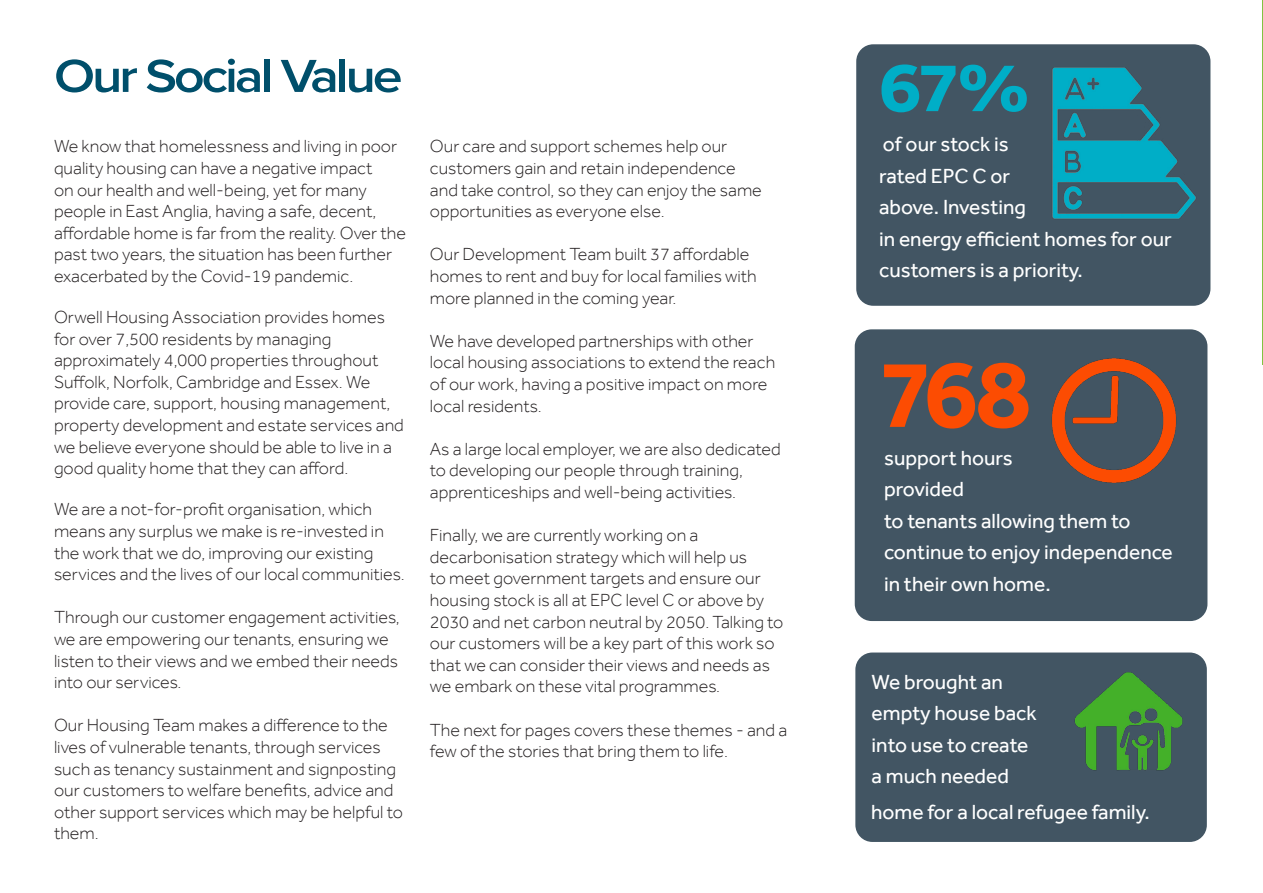
<style>
.page{position:relative;width:1263px;height:893px;background:#fff}
.page>*{position:absolute;margin:0;border:0;box-sizing:border-box;transform-origin:0 0}
.t1{font:700 99px "Effra";color:#fc4c02}
.t2{font:700 72px "Effra";color:#00aec7;scale:1.12 1}
.t3{font:600 48px "Proxima Nova";letter-spacing:-.06em;color:#004f6b;scale:1.12 1}
.t4{font:21px/31.5px "Effra";color:#fff}
.t5{font:300 18px/21.6px "Effra";color:#231f20}
</style>
<div class="page">
<div style="left:855px;top:329px;width:352px;height:292px;background:#425563;border-radius:17px"></div>
<img style="left:1051px;top:358px;width:126px;height:125px">
<div style="left:856px;top:44px;width:354px;height:262px;background:#425563;border-radius:17px"></div>
<img style="left:1052px;top:67px;width:144px;height:152px">
<div style="left:855px;top:652px;width:352px;height:190px;background:#425563;border-radius:17px"></div>
<img style="left:1074px;top:672px;width:109px;height:99px">
<p class="t3" style="left:54px;top:40px;width:313px">Our Social Value</p>
<p class="t5" style="left:54px;top:135px;width:354px">We know that homelessness and living in poor quality housing can have a negative impact<br>on our health and well-being, yet for many people in East Anglia, having a safe, decent, affordable home is far from the reality. Over the past two years, the situation has been further exacerbated by the Covid-19 pandemic.</p>
<p class="t5" style="left:54px;top:306px;width:351px">Orwell Housing Association provides homes for over 7,500 residents by managing approximately 4,000 properties throughout Suffolk, Norfolk, Cambridge and Essex. We provide care, support, housing management, property development and estate services and we believe everyone should be able to live in a good quality home that they can afford.</p>
<p class="t5" style="left:54px;top:498px;width:352px">We are a not-for-profit organisation, which means any surplus we make is re-invested in the work that we do, improving our existing services and the lives of our local communities.</p>
<p class="t5" style="left:54px;top:606px;width:347px">Through our customer engagement activities, we are empowering our tenants, ensuring we listen to their views and we embed their needs into our services.</p>
<p class="t5" style="left:54px;top:714px;width:350px">Our Housing Team makes a difference to the lives of vulnerable tenants, through services such as tenancy sustainment and signposting our customers to welfare benefits, advice and other support services which may be helpful to them.</p>
<p class="t5" style="left:430px;top:135px;width:333px">Our care and support schemes help our customers gain and retain independence and take control, so they can enjoy the same opportunities as everyone else.</p>
<p class="t5" style="left:430px;top:243px;width:328px">Our Development Team built 37 affordable homes to rent and buy for local families with more planned in the coming year.</p>
<p class="t5" style="left:430px;top:330px;width:347px">We have developed partnerships with other local housing associations to extend the reach of our work, having a positive impact on more local residents.</p>
<p class="t5" style="left:430px;top:438px;width:352px">As a large local employer, we are also dedicated to developing our people through training, apprenticeships and well-being activities.</p>
<p class="t5" style="left:430px;top:524px;width:355px">Finally, we are currently working on a decarbonisation strategy which will help us<br>to meet government targets and ensure our housing stock is all at EPC level C or above by 2030 and net carbon neutral by 2050. Talking to our customers will be a key part of this work so that we can consider their views and needs as we embark on these vital programmes.</p>
<p class="t5" style="left:430px;top:719px;width:359px">The next for pages covers these themes - and a few of the stories that bring them to life.</p>
<p class="t2" style="left:878px;top:44px;width:138px">67%</p>
<p class="t4" style="left:879px;top:128px;width:294px">of our stock is<br>rated EPC C or<br>above. Investing<br>in energy efficient homes for our customers is a priority.</p>
<p class="t1" style="left:879px;top:335px;width:154px">768</p>
<p class="t4" style="left:884px;top:442px;width:290px">support hours<br>provided<br>to tenants allowing them to continue to enjoy independence in their own home.</p>
<p class="t4" style="left:872px;top:666px;width:167px">We brought an empty house back into use to create a much needed</p>
<p class="t4" style="left:871px;top:795px;width:280px">home for a local refugee family.</p>
</div>
